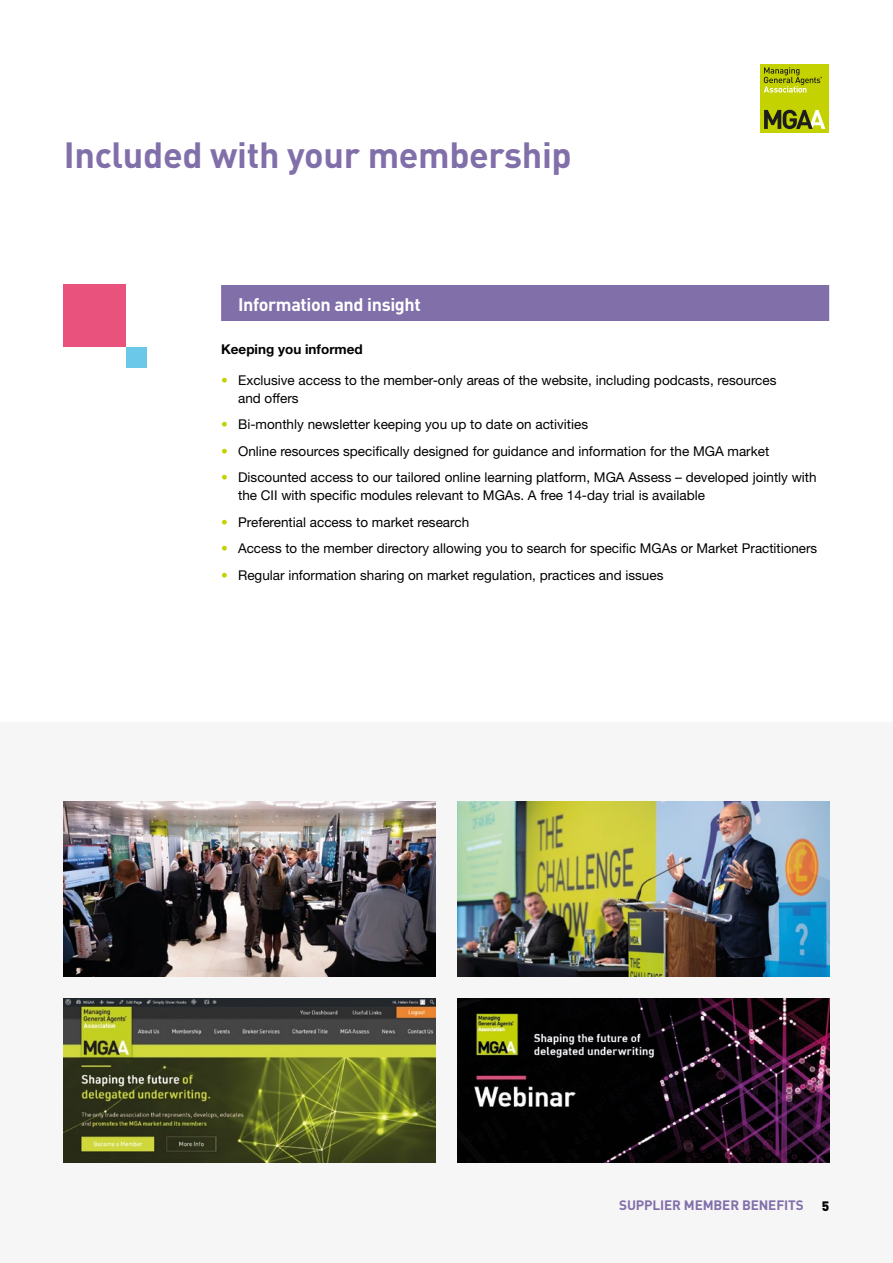
<style>
.page{position:relative;width:893px;height:1263px;background:#fff}
.page>*{position:absolute;margin:0;border:0;box-sizing:border-box;transform-origin:0 0}
.t1{font:700 36px "DIN";letter-spacing:-.01em;color:#816faa}
.t2{font:700 18px "DIN";letter-spacing:-.02em;color:#fff}
.t3{font:13.5px/18px "Helvetica Neue LT Std";color:#000}
.t4{font:700 13.5px "DIN";letter-spacing:-.01em;color:#816faa}
.t5{font:700 13.5px "Helvetica Neue LT Std";color:#000}
.t6{font:900 13.5px "DIN";color:#000}
.s1{color:#c3d200}
</style>
<div class="page">
<div style="left:0;top:723px;width:893px;height:540px;background:#f6f6f6"></div>
<div style="left:64px;top:285px;width:62px;height:62px;background:#ea527e"></div>
<div style="left:126px;top:347px;width:20px;height:21px;background:#6bc8e8"></div>
<div style="left:221px;top:285px;width:608px;height:36px;background:#816faa"></div>
<img style="left:64px;top:802px;width:372px;height:175px">
<img style="left:457px;top:998px;width:372px;height:164px">
<img style="left:457px;top:802px;width:372px;height:175px">
<img style="left:64px;top:998px;width:372px;height:164px">
<div style="left:761px;top:64px;width:68px;height:68px;background:#c3d200"></div>
<svg style="left:764px;top:67px;width:58px;height:26px"></svg>
<svg style="left:764px;top:110px;width:61px;height:19px"></svg>
<h1 class="t1" style="left:64px;top:132px;width:509px">Included with your membership</h1>
<h2 class="t2" style="left:238px;top:292px;width:184px">Information and insight</h2>
<p class="t5" style="left:221px;top:341px;width:143px">Keeping you informed</p>
<p class="t3" style="left:238px;top:371px;width:540px;text-indent:-17px"><span class="s1">•</span> Exclusive access to the member-only areas of the website, including podcasts, resources and offers</p>
<p class="t3" style="left:221px;top:415px;width:369px"><span class="s1">•</span> Bi-monthly newsletter keeping you up to date on activities</p>
<p class="t3" style="left:221px;top:442px;width:550px"><span class="s1">•</span> Online resources specifically designed for guidance and information for the MGA market</p>
<p class="t3" style="left:238px;top:468px;width:580px;text-indent:-17px"><span class="s1">•</span> Discounted access to our tailored online learning platform, MGA Assess – developed jointly with the CII with specific modules relevant to MGAs. A free 14-day trial is available</p>
<p class="t3" style="left:221px;top:513px;width:250px"><span class="s1">•</span> Preferential access to market research</p>
<p class="t3" style="left:221px;top:539px;width:597px"><span class="s1">•</span> Access to the member directory allowing you to search for specific MGAs or Market Practitioners</p>
<p class="t3" style="left:221px;top:566px;width:444px"><span class="s1">•</span> Regular information sharing on market regulation, practices and issues</p>
<p class="t4" style="left:619px;top:1197px;width:186px">SUPPLIER MEMBER BENEFITS</p>
<p class="t6" style="left:822px;top:1196px;width:9px">5</p>
</div>
